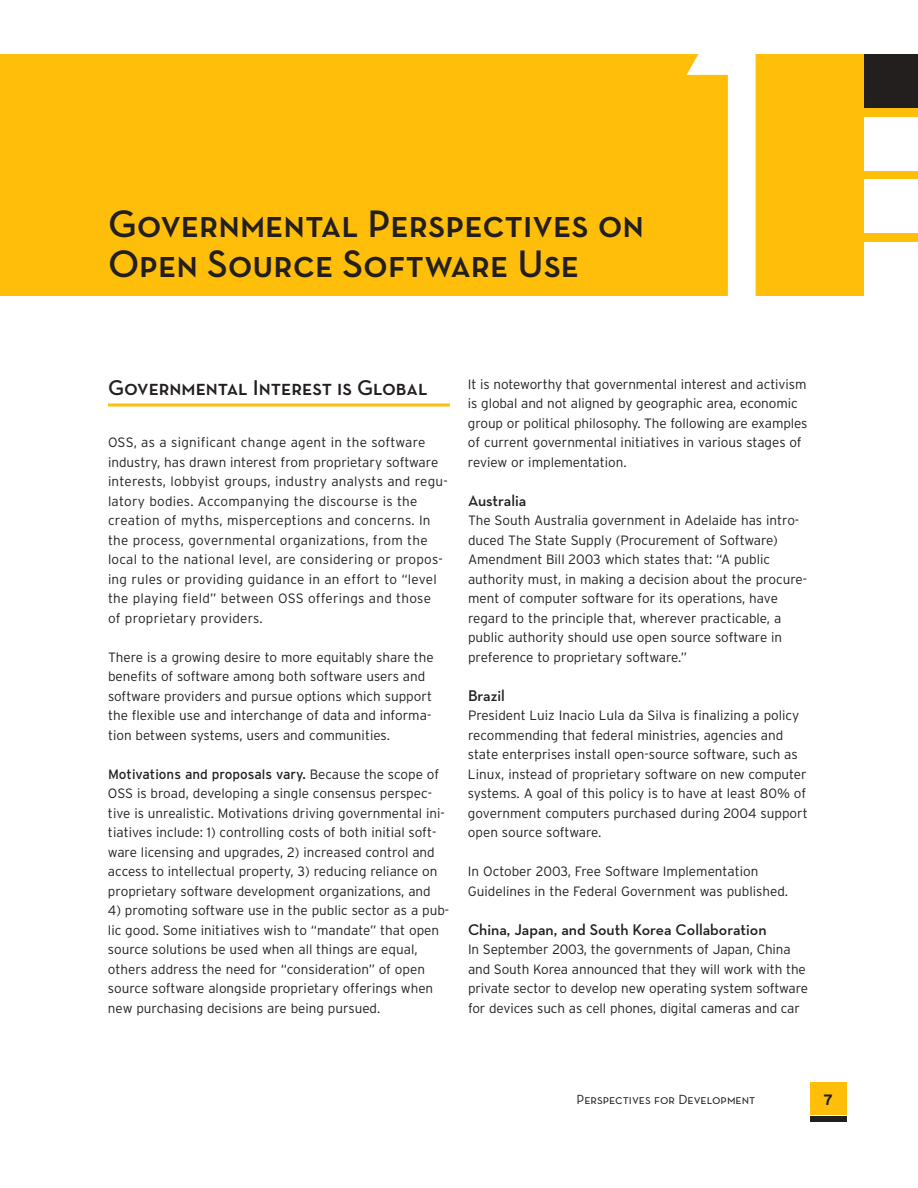
<style>
.page{position:relative;width:918px;height:1188px;background:#fff}
.page>*{position:absolute;margin:0;border:0;box-sizing:border-box;transform-origin:0 0}
.t1{font:330px "Futura";color:#fff}
.t2{font:39px/40.5px "Neutra Text Demi SC";color:#231f1f}
.t3{font:21.75px "Neutra Text Demi SC";color:#231f1f}
.t4{font:600 15.75px "Neutra Text";color:#231f1f}
.t5{font:700 15px "Interstate";color:#231f1f}
.t6{font:300 13.5px/19.5px "Interstate";color:#231f1f}
.t7{font:300 13.5px/19.5px "Interstate";letter-spacing:.02em;color:#231f1f}
.t8{font:13.5px "Neutra Text Book SC";color:#231f1f}
.s1{font-weight:400}
</style>
<div class="page">
<div style="left:0;top:54px;width:918px;height:241px;background:#febe0a"></div>
<div style="left:810px;top:1083px;width:37px;height:32px;background:#febe0a"></div>
<div style="left:810px;top:1117px;width:37px;height:5px;background:#231f1f"></div>
<div style="left:864px;top:54px;width:54px;height:54px;background:#231f1f"></div>
<div style="left:864px;top:117px;width:54px;height:54px;background:#fff"></div>
<div style="left:864px;top:179px;width:54px;height:54px;background:#fff"></div>
<div style="left:864px;top:242px;width:54px;height:63px;background:#fff"></div>
<hr style="left:108px;top:404px;width:342px;height:2px;background:#febe0a">
<h2 class="t2" style="left:108px;top:203px;width:538px">Governmental Perspectives on<br>Open Source Software Use</h2>
<h1 class="t1" style="left:634px;top:24px;width:205px">1</h1>
<h3 class="t3" style="left:108px;top:375px;width:321px">Governmental Interest is Global</h3>
<p class="t7" style="left:108px;top:434px;width:341px">OSS, as a significant change agent in the software industry, has drawn interest from proprietary software interests, lobbyist groups, industry analysts and regu&shy;latory bodies. Accompanying the discourse is the creation of myths, misperceptions and concerns. In the process, governmental organizations, from the local to the national level, are considering or propos&shy;ing rules or providing guidance in an effort to “level the playing field” between OSS offerings and those<br>of proprietary providers.</p>
<p class="t6" style="left:108px;top:649px;width:327px">There is a growing desire to more equitably share the benefits of software among both software users and software providers and pursue options which support the flexible use and interchange of data and informa&shy;tion between systems, users and communities.</p>
<p class="t6" style="left:108px;top:766px;width:338px"><span class="s1">Motivations and proposals vary.</span> Because the scope of OSS is broad, developing a single consensus perspec&shy;tive is unrealistic. Motivations driving governmental ini&shy;tiatives include: 1) controlling costs of both initial soft&shy;ware licensing and upgrades, 2) increased control and access to intellectual property, 3) reducing reliance on proprietary software development organizations, and</p>
<p class="t6" style="left:108px;top:902px;width:343px">4) promoting software use in the public sector as a pub&shy;lic good. Some initiatives wish to “mandate” that open source solutions be used when all things are equal, others address the need for “consideration” of open source software alongside proprietary offerings when new purchasing decisions are being pursued.</p>
<p class="t6" style="left:468px;top:376px;width:341px">It is noteworthy that governmental interest and activism is global and not aligned by geographic area, economic group or political philosophy. The following are examples of current governmental initiatives in various stages of review or implementation.</p>
<p class="t4" style="left:468px;top:494px;width:60px">Australia</p>
<p class="t6" style="left:468px;top:513px;width:341px">The South Australia government in Adelaide has intro&shy;duced The State Supply (Procurement of Software)<br>Amendment Bill 2003 which states that: “A public authority must, in making a decision about the procure&shy;ment of computer software for its operations, have regard to the principle that, wherever practicable, a public authority should use open source software in preference to proprietary software.”</p>
<p class="t4" style="left:468px;top:689px;width:38px">Brazil</p>
<p class="t6" style="left:468px;top:708px;width:341px">President Luiz Inacio Lula da Silva is finalizing a policy recommending that federal ministries, agencies and state enterprises install open-source software, such as Linux, instead of proprietary software on new computer systems. A goal of this policy is to have at least 80% of government computers purchased during 2004 support open source software.</p>
<p class="t6" style="left:468px;top:864px;width:322px">In October 2003, Free Software Implementation<br>Guidelines in the Federal Government was published.</p>
<p class="t4" style="left:468px;top:923px;width:300px">China, Japan, and South Korea Collaboration</p>
<p class="t6" style="left:468px;top:942px;width:342px">In September 2003, the governments of Japan, China and South Korea announced that they will work with the private sector to develop new operating system software for devices such as cell phones, digital cameras and car</p>
<p class="t8" style="left:577px;top:1091px;width:180px">Perspectives for Development</p>
<p class="t5" style="left:824px;top:1094px;width:11px">7</p>
</div>
